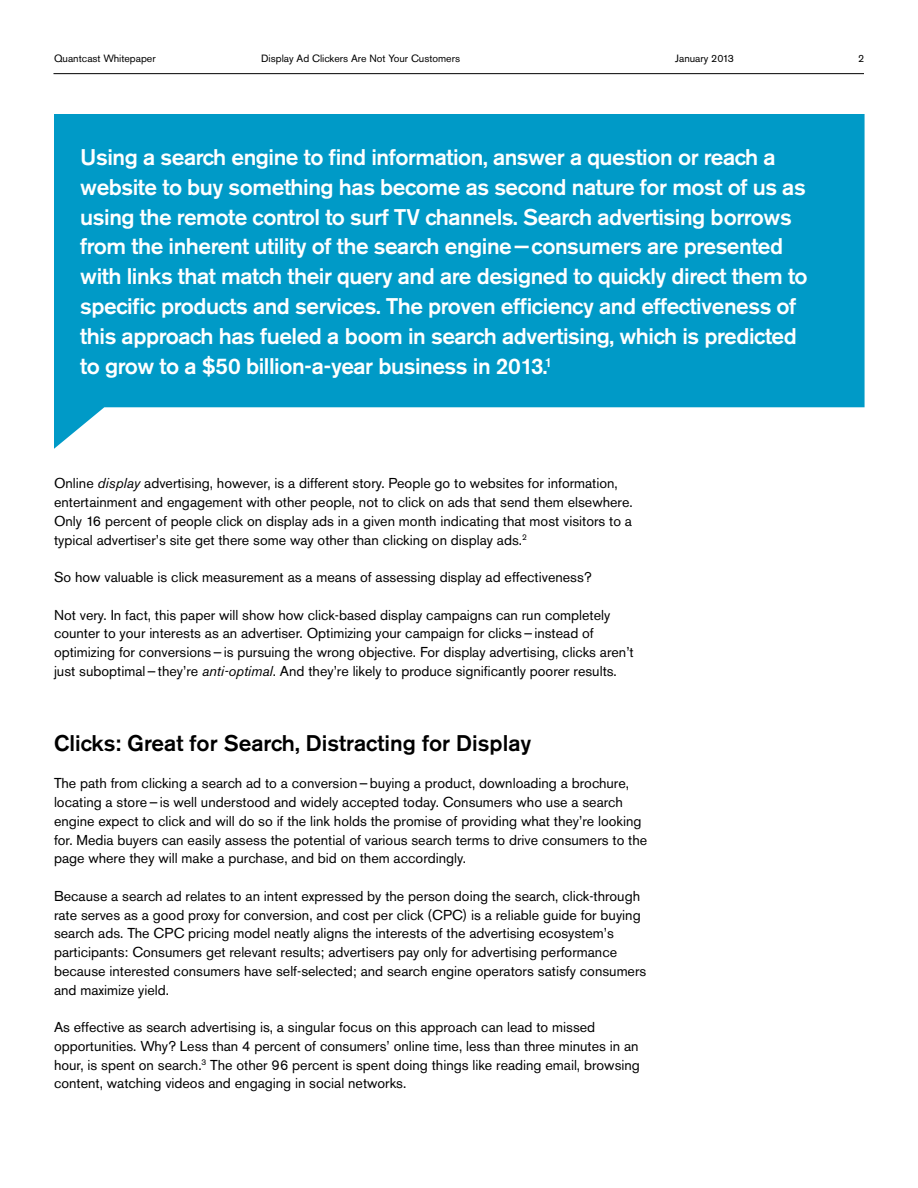
<style>
.page{position:relative;width:918px;height:1188px;background:#fff}
.page>*{position:absolute;margin:0;border:0;box-sizing:border-box;transform-origin:0 0}
.t1{font:500 22.5px/30px "Akzidenz Grotesk BE";letter-spacing:-.02em;color:#fff}
.t2{font:500 22.5px "Akzidenz Grotesk BE";color:#000}
.t3{font:14.25px/18.8px "Akzidenz Grotesk BE";color:#000}
.t4{font:10.5px "Akzidenz Grotesk BE";color:#000}
.s1{font-style:italic}
</style>
<div class="page">
<hr style="left:53px;top:73px;width:811px;height:1px;background:#000">
<svg style="left:54px;top:114px;width:811px;height:335px;background:#1ea6cd"></svg>
<p class="t4" style="left:54px;top:52px;width:103px">Quantcast Whitepaper</p>
<p class="t4" style="left:675px;top:52px;width:60px">January 2013</p>
<p class="t4" style="left:858px;top:52px;width:8px">2</p>
<p class="t4" style="left:261px;top:52px;width:200px">Display Ad Clickers Are Not Your Customers</p>
<p class="t1" style="left:80px;top:141px;width:729px">Using a search engine to find information, answer a question or reach a website to buy something has become as second nature for most of us as using the remote control to surf TV channels. Search advertising borrows from the inherent utility of the search engine—consumers are presented with links that match their query and are designed to quickly direct them to specific products and services. The proven efficiency and effectiveness of this approach has fueled a boom in search advertising, which is predicted to grow to a $50 billion-a-year business in 2013.<sup>1</sup></p>
<p class="t3" style="left:54px;top:474px;width:580px">Online <span class="s1">display</span> advertising, however, is a different story. People go to websites for information, entertainment and engagement with other people, not to click on ads that send them elsewhere.<br>Only 16 percent of people click on display ads in a given month indicating that most visitors to a typical advertiser’s site get there some way other than clicking on display ads.<sup>2</sup></p>
<p class="t3" style="left:54px;top:568px;width:539px">So how valuable is click measurement as a means of assessing display ad effectiveness?</p>
<p class="t3" style="left:54px;top:605px;width:581px">Not very. In fact, this paper will show how click-based display campaigns can run completely counter to your interests as an advertiser. Optimizing your campaign for clicks—instead of optimizing for conversions—is pursuing the wrong objective. For display advertising, clicks aren’t just suboptimal—they’re <span class="s1">anti-optimal</span>. And they’re likely to produce significantly poorer results.</p>
<h1 class="t2" style="left:54px;top:729px;width:479px">Clicks: Great for Search, Distracting for Display</h1>
<p class="t3" style="left:54px;top:774px;width:595px">The path from clicking a search ad to a conversion—buying a product, downloading a brochure, locating a store—is well understood and widely accepted today. Consumers who use a search engine expect to click and will do so if the link holds the promise of providing what they’re looking for. Media buyers can easily assess the potential of various search terms to drive consumers to the page where they will make a purchase, and bid on them accordingly.</p>
<p class="t3" style="left:54px;top:886px;width:594px">Because a search ad relates to an intent expressed by the person doing the search, click-through rate serves as a good proxy for conversion, and cost per click (CPC) is a reliable guide for buying search ads. The CPC pricing model neatly aligns the interests of the advertising ecosystem’s participants: Consumers get relevant results; advertisers pay only for advertising performance because interested consumers have self-selected; and search engine operators satisfy consumers and maximize yield.</p>
<p class="t3" style="left:54px;top:1018px;width:587px">As effective as search advertising is, a singular focus on this approach can lead to missed opportunities. Why? Less than 4 percent of consumers’ online time, less than three minutes in an hour, is spent on search.<sup>3</sup> The other 96 percent is spent doing things like reading email, browsing content, watching videos and engaging in social networks.</p>
</div>
